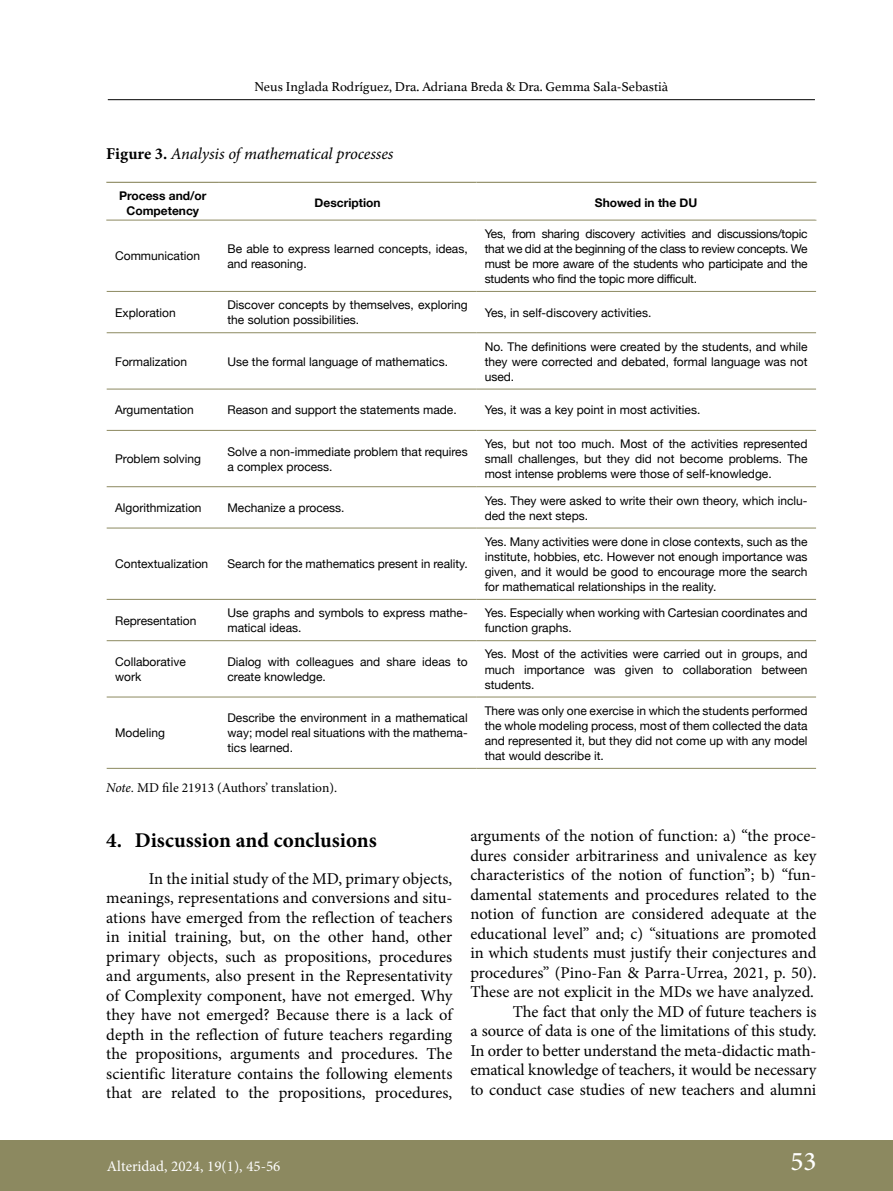
<style>
.page{position:relative;width:893px;height:1191px;background:#fff}
.page>*{position:absolute;margin:0;border:0;box-sizing:border-box;transform-origin:0 0}
.t1{font:500 27px "Minion Pro";color:#fff}
.t2{font:700 21px "Minion Pro";color:#000}
.t3{font:16.5px/19.5px "Minion Pro";letter-spacing:-.005em;color:#000;text-align:justify}
.t4{font:italic 16.5px "Minion Pro";letter-spacing:-.01em;color:#000}
.t5{font:15px "Minion Pro";color:#fff}
.t6{font:13.5px "Athelas";color:#000}
.t7{font:13.5px "Minion Pro";color:#000}
.t8{font:12px/15px "Helvetica Neue";color:#000}
.t9{font:700 12px/15px "Helvetica Neue";color:#000;text-align:center}
.s1{font-weight:700;font-style:normal}
.s2{font-style:italic}
</style>
<div class="page">
<hr style="left:108px;top:99px;width:707px;height:1px;background:#000">
<div style="left:1px;top:1140px;width:892px;height:51px;background:#8c8960"></div>
<svg style="left:107px;top:219px;width:709px;height:1px"></svg>
<hr style="left:106px;top:182px;width:113px;height:1px;background:#8c8960">
<hr style="left:219px;top:182px;width:257px;height:1px;background:#8c8960">
<hr style="left:476px;top:182px;width:340px;height:1px;background:#8c8960">
<hr style="left:219px;top:183px;width:1px;height:37px;background:#fff">
<hr style="left:476px;top:183px;width:1px;height:37px;background:#fff">
<hr style="left:106px;top:220px;width:113px;height:1px;background:#8c8960">
<hr style="left:219px;top:220px;width:257px;height:1px;background:#8c8960">
<hr style="left:476px;top:220px;width:340px;height:1px;background:#8c8960">
<hr style="left:107px;top:291px;width:112px;height:1px;background:#8c8960">
<hr style="left:219px;top:291px;width:257px;height:1px;background:#8c8960">
<hr style="left:476px;top:291px;width:340px;height:1px;background:#8c8960">
<hr style="left:107px;top:332px;width:112px;height:1px;background:#8c8960">
<hr style="left:219px;top:332px;width:257px;height:1px;background:#8c8960">
<hr style="left:476px;top:332px;width:340px;height:1px;background:#8c8960">
<hr style="left:107px;top:389px;width:112px;height:1px;background:#8c8960">
<hr style="left:219px;top:389px;width:257px;height:1px;background:#8c8960">
<hr style="left:476px;top:389px;width:340px;height:1px;background:#8c8960">
<hr style="left:107px;top:430px;width:112px;height:1px;background:#8c8960">
<hr style="left:219px;top:430px;width:257px;height:1px;background:#8c8960">
<hr style="left:476px;top:430px;width:340px;height:1px;background:#8c8960">
<hr style="left:107px;top:486px;width:112px;height:1px;background:#8c8960">
<hr style="left:219px;top:486px;width:257px;height:1px;background:#8c8960">
<hr style="left:476px;top:486px;width:340px;height:1px;background:#8c8960">
<hr style="left:107px;top:527px;width:112px;height:1px;background:#8c8960">
<hr style="left:219px;top:527px;width:257px;height:1px;background:#8c8960">
<hr style="left:476px;top:527px;width:340px;height:1px;background:#8c8960">
<hr style="left:107px;top:599px;width:112px;height:1px;background:#8c8960">
<hr style="left:219px;top:599px;width:257px;height:1px;background:#8c8960">
<hr style="left:476px;top:599px;width:340px;height:1px;background:#8c8960">
<hr style="left:107px;top:640px;width:112px;height:1px;background:#8c8960">
<hr style="left:219px;top:640px;width:257px;height:1px;background:#8c8960">
<hr style="left:476px;top:640px;width:340px;height:1px;background:#8c8960">
<hr style="left:107px;top:696px;width:112px;height:1px;background:#8c8960">
<hr style="left:219px;top:696px;width:257px;height:1px;background:#8c8960">
<hr style="left:476px;top:696px;width:340px;height:1px;background:#8c8960">
<hr style="left:107px;top:768px;width:112px;height:1px;background:#8c8960">
<hr style="left:219px;top:768px;width:257px;height:1px;background:#8c8960">
<hr style="left:476px;top:768px;width:340px;height:1px;background:#8c8960">
<p class="t6" style="left:254px;top:76px;width:415px">Neus Inglada Rodríguez, Dra. Adriana Breda &amp; Dra. Gemma Sala-Sebastià</p>
<h3 class="t4" style="left:106px;top:142px;width:289px"><span class="s1">Figure 3.</span> Analysis of mathematical processes</h3>
<p class="t9" style="left:119px;top:188px;width:89px">Process and/or<br>Competency</p>
<p class="t9" style="left:315px;top:196px;width:67px">Description</p>
<p class="t9" style="left:595px;top:196px;width:104px">Showed in the DU</p>
<p class="t8" style="left:115px;top:249px;width:86px">Communication</p>
<p class="t8" style="left:227px;top:242px;width:242px">Be able to express learned concepts, ideas, and reasoning.</p>
<p class="t8" style="left:485px;top:227px;width:324px;text-align:justify">Yes, from sharing discovery activities and discussions/topic that we did at the beginning of the class to review concepts. We must be more aware of the students who participate and the students who find the topic more difficult.</p>
<p class="t8" style="left:115px;top:306px;width:62px">Exploration</p>
<p class="t8" style="left:227px;top:298px;width:242px">Discover concepts by themselves, exploring the solution possibilities.</p>
<p class="t8" style="left:485px;top:306px;width:168px">Yes, in self-discovery activities.</p>
<p class="t8" style="left:115px;top:354px;width:73px">Formalization</p>
<p class="t8" style="left:227px;top:354px;width:222px">Use the formal language of mathematics.</p>
<p class="t8" style="left:485px;top:339px;width:324px;text-align:justify">No. The definitions were created by the students, and while they were corrected and debated, formal language was not used.</p>
<p class="t8" style="left:115px;top:403px;width:80px">Argumentation</p>
<p class="t8" style="left:227px;top:403px;width:231px">Reason and support the statements made.</p>
<p class="t8" style="left:485px;top:403px;width:217px">Yes, it was a key point in most activities.</p>
<p class="t8" style="left:115px;top:452px;width:88px">Problem solving</p>
<p class="t8" style="left:227px;top:444px;width:242px">Solve a non-immediate problem that requires a complex process.</p>
<p class="t8" style="left:485px;top:437px;width:324px;text-align:justify">Yes, but not too much. Most of the activities represented small challenges, but they did not become problems. The most intense problems were those of self-knowledge.</p>
<p class="t8" style="left:115px;top:501px;width:88px">Algorithmization</p>
<p class="t8" style="left:227px;top:501px;width:119px">Mechanize a process.</p>
<p class="t8" style="left:485px;top:493px;width:324px">Yes. They were asked to write their own theory, which inclu&shy;ded the next steps.</p>
<p class="t8" style="left:115px;top:557px;width:95px">Contextualization</p>
<p class="t8" style="left:227px;top:557px;width:242px">Search for the mathematics present in reality.</p>
<p class="t8" style="left:485px;top:535px;width:324px;text-align:justify">Yes. Many activities were done in close contexts, such as the institute, hobbies, etc. However not enough importance was given, and it would be good to encourage more the search for mathematical relationships in the reality.</p>
<p class="t8" style="left:115px;top:613px;width:83px">Representation</p>
<p class="t8" style="left:227px;top:606px;width:242px">Use graphs and symbols to express mathe&shy;matical ideas.</p>
<p class="t8" style="left:485px;top:606px;width:324px">Yes. Especially when working with Cartesian coordinates and function graphs.</p>
<p class="t8" style="left:115px;top:655px;width:72px">Collaborative work</p>
<p class="t8" style="left:227px;top:655px;width:242px">Dialog with colleagues and share ideas to create knowledge.</p>
<p class="t8" style="left:485px;top:647px;width:324px;text-align:justify">Yes. Most of the activities were carried out in groups, and much importance was given to collaboration between students.</p>
<p class="t8" style="left:227px;top:711px;width:242px;text-align:justify">Describe the environment in a mathematical way; model real situations with the mathema&shy;tics learned.</p>
<p class="t8" style="left:485px;top:703px;width:324px;text-align:justify">There was only one exercise in which the students performed the whole modeling process, most of them collected the data and represented it, but they did not come up with any model that would describe it.</p>
<p class="t7" style="left:106px;top:778px;width:232px"><span class="s2">Note.</span> MD file 21913 (Authors’ translation).</p>
<h2 class="t2" style="left:106px;top:825px;width:272px">4. Discussion and conclusions</h2>
<p class="t3" style="left:106px;top:869px;width:348px;text-indent:43px">In the initial study of the MD, primary objects, meanings, representations and conversions and situ&shy;ations have emerged from the reflection of teachers in initial training, but, on the other hand, other primary objects, such as propositions, procedures and arguments, also present in the Representativity of Complexity component, have not emerged. Why they have not emerged? Because there is a lack of depth in the reflection of future teachers regarding the propositions, arguments and procedures. The scientific literature contains the following elements that are related to the propositions, procedures,</p>
<p class="t8" style="left:115px;top:726px;width:51px">Modeling</p>
<p class="t3" style="left:470px;top:826px;width:348px;text-align:right">arguments of the notion of function: a) “the proce&shy;dures consider arbitrariness and univalence as key characteristics of the notion of function”; b) “fun&shy;damental statements and procedures related to the notion of function are considered adequate at the educational level” and; c) “situations are promoted in which students must justify their conjectures and procedures” (Pino-Fan &amp; Parra-Urrea, 2021, p. 50).<br>These are not explicit in the MDs we have analyzed.<br>The fact that only the MD of future teachers is<br>a source of data is one of the limitations of this study.<br>In order to better understand the meta-didactic math&shy;ematical knowledge of teachers, it would be necessary to conduct case studies of new teachers and alumni</p>
<p class="t5" style="left:107px;top:1156px;width:175px">Alteridad, 2024, 19(1), 45-56</p>
<h1 class="t1" style="left:790px;top:1143px;width:28px">53</h1>
</div>
